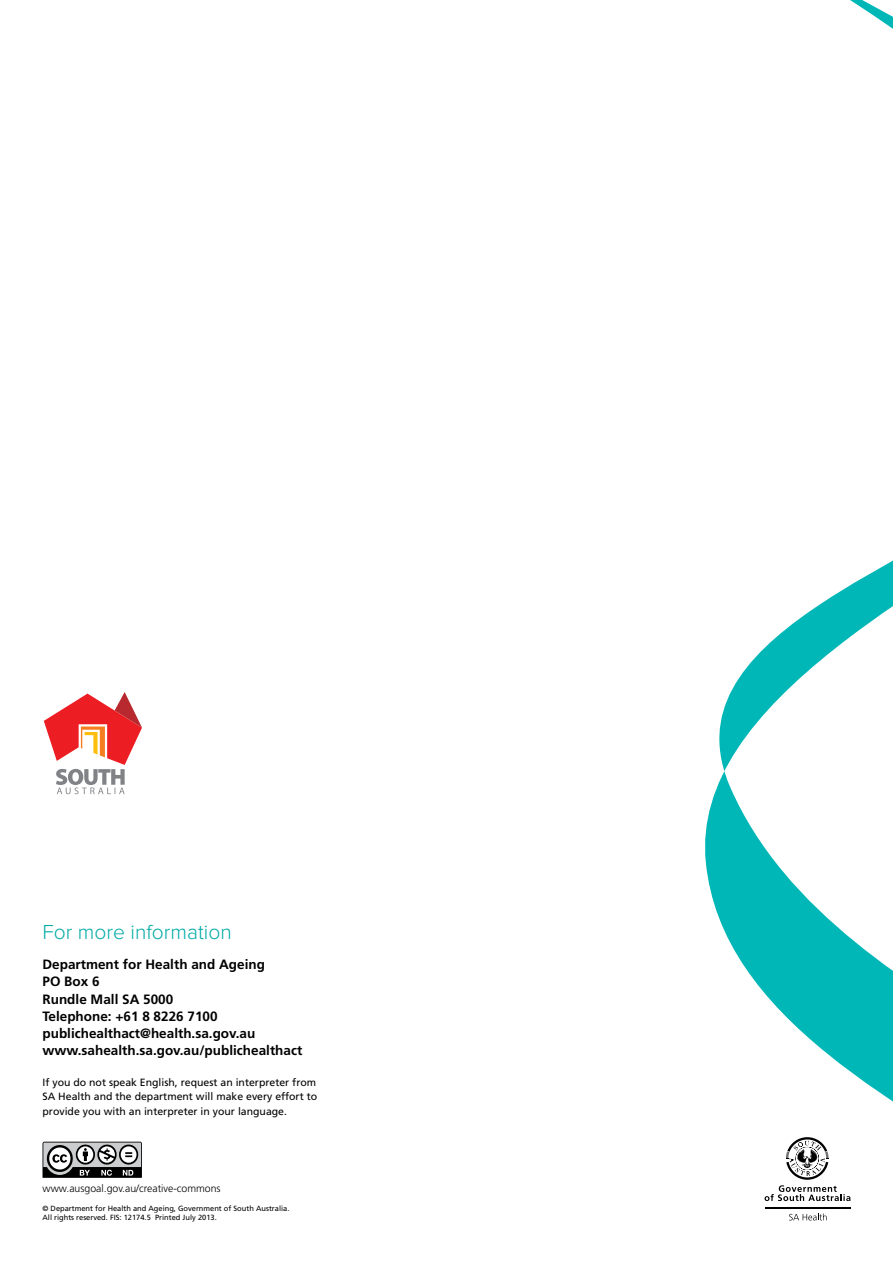
<style>
.page{position:relative;width:893px;height:1263px;background:#fff}
.page>*{position:absolute;margin:0;border:0;box-sizing:border-box;transform-origin:0 0}
.t1{font:300 21px "Proxima Nova";color:#00aaa6}
.t2{font:700 13.5px/17.1px "Frutiger";color:#000}
.t3{font:10.5px/14.2px "Frutiger";color:#000;text-align:justify}
.t4{font:300 10.5px "Frutiger";color:#000}
.t5{font:7.5px/9px "Frutiger";color:#000}
</style>
<div class="page">
<svg style="left:705px;top:0;width:188px;height:1200px"></svg>
<hr style="left:764px;top:1206px;width:86px;height:2px;background:#000">
<svg style="left:765px;top:1033px;width:128px;height:188px"></svg>
<svg style="left:43px;top:1142px;width:99px;height:36px"></svg>
<svg style="left:44px;top:692px;width:98px;height:102px"></svg>
<h1 class="t1" style="left:43px;top:923px;width:191px">For more information</h1>
<p class="t2" style="left:43px;top:956px;width:261px">Department for Health and Ageing<br>PO Box 6<br>Rundle Mall SA 5000<br>Telephone: +61 8 8226 7100 publichealthact@health.sa.gov.au www.sahealth.sa.gov.au/publichealthact</p>
<p class="t3" style="left:43px;top:1075px;width:276px">If you do not speak English, request an interpreter from SA Health and the department will make every effort to provide you with an interpreter in your language.</p>
<p class="t4" style="left:43px;top:1183px;width:180px">www.ausgoal.gov.au/creative-commons</p>
<p class="t5" style="left:43px;top:1204px;width:248px">© Department for Health and Ageing, Government of South Australia.<br>All rights reserved. FIS: 12174.5 Printed July 2013.</p>
</div>
